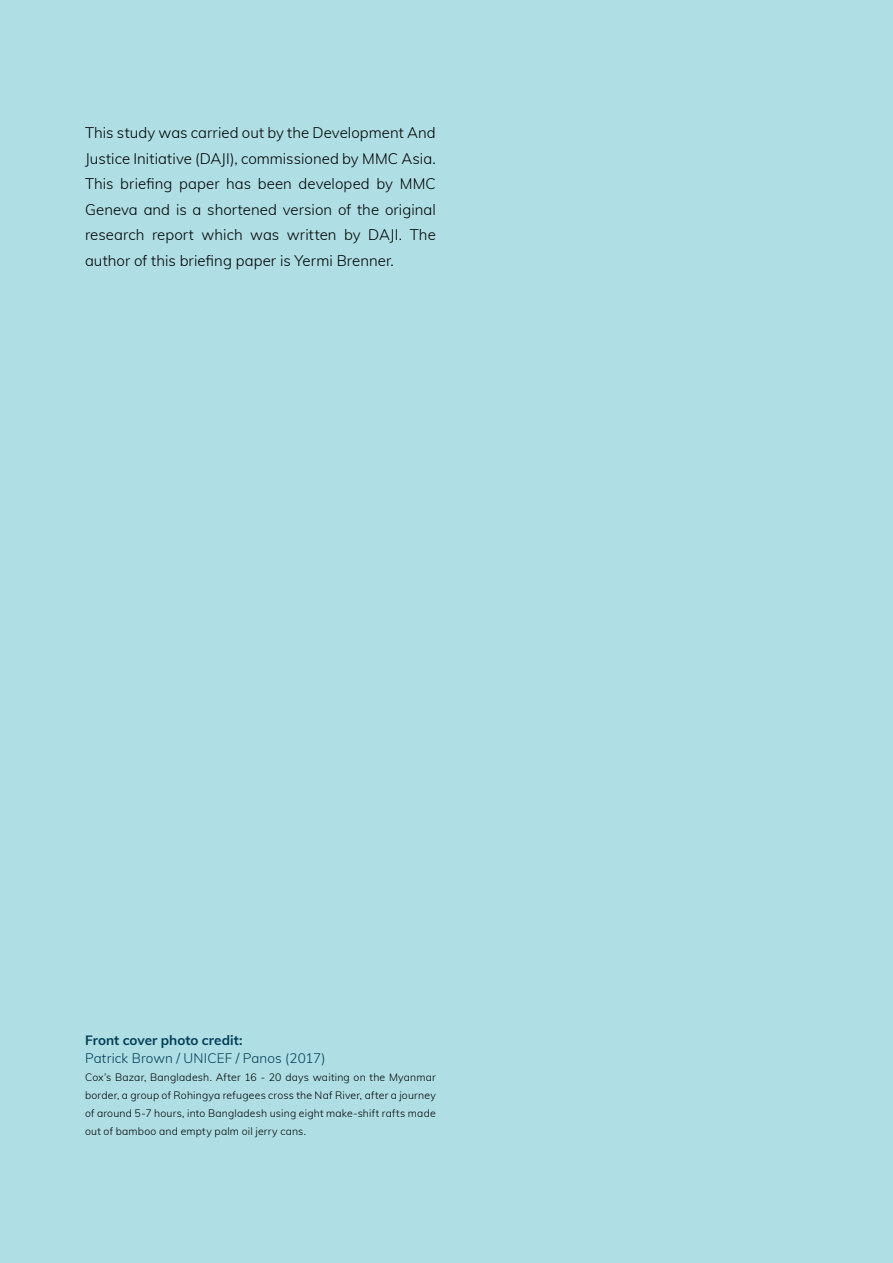
<style>
.page{position:relative;width:893px;height:1263px;background:#afdfe4}
.page>*{position:absolute;margin:0;border:0;box-sizing:border-box;transform-origin:0 0}
.t1{font:300 15px/25.5px "Muli";letter-spacing:.005em;color:#000;text-align:justify}
.t2{font:300 13.5px "Muli";letter-spacing:.005em;color:#003d58}
.t3{font:700 13.5px "Muli";color:#003d58}
.t4{font:300 10.5px/18px "Muli";letter-spacing:.02em;color:#000;text-align:justify}
</style>
<div class="page">
<p class="t1" style="left:85px;top:119px;width:352px">This study was carried out by the Development And Justice Initiative (DAJI), commissioned by MMC Asia.<br>This briefing paper has been developed by MMC Geneva and is a shortened version of the original research report which was written by DAJI. The author of this briefing paper is Yermi Brenner.</p>
<p class="t3" style="left:85px;top:1031px;width:159px">Front cover photo credit:</p>
<p class="t2" style="left:85px;top:1049px;width:242px">Patrick Brown / UNICEF / Panos (2017)</p>
<p class="t4" style="left:85px;top:1068px;width:352px">Cox’s Bazar, Bangladesh. After 16 - 20 days waiting on the Myanmar border, a group of Rohingya refugees cross the Naf River, after a journey of around 5-7 hours, into Bangladesh using eight make-shift rafts made out of bamboo and empty palm oil jerry cans.</p>
</div>
